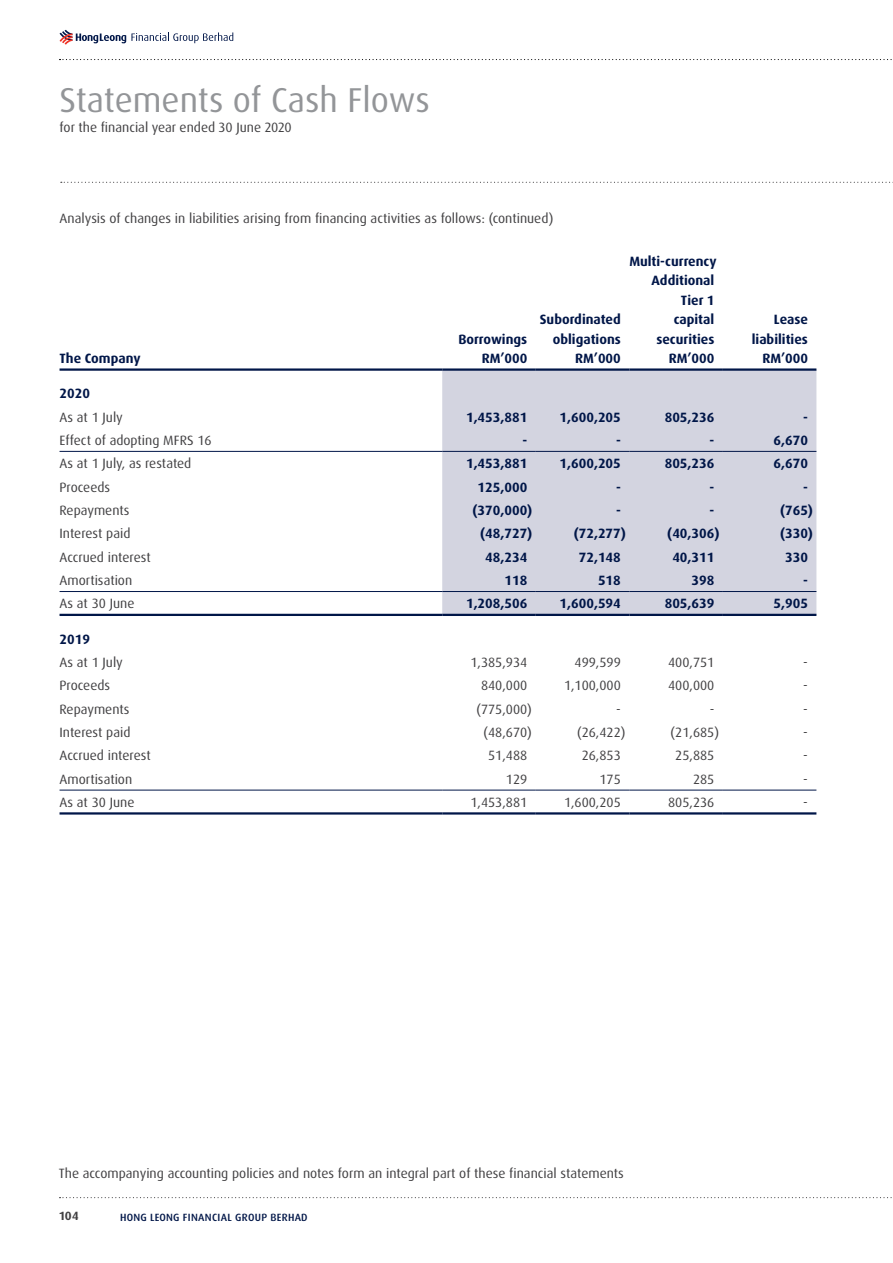
<style>
.page{position:relative;width:893px;height:1263px;background:#fff}
.page>*{position:absolute;margin:0;border:0;box-sizing:border-box;transform-origin:0 0}
.t1{font:34.5px "Dax OT";color:#939598}
.t2{font:13.5px "Dax OT";color:#414042}
.t3{font:700 13.5px/19.5px "Dax OT";color:#001648;text-align:right}
.t4{font:700 12px "Dax OT";color:#414042}
.t5{font:500 10.5px "Dax OT";letter-spacing:.02em;color:#001648}
</style>
<div class="page">
<svg style="left:60px;top:59px;width:832px;height:1px"></svg>
<svg style="left:60px;top:1197px;width:832px;height:1px"></svg>
<svg style="left:61px;top:182px;width:832px;height:1px"></svg>
<svg style="left:60px;top:30px;width:173px;height:15px"></svg>
<div style="left:442px;top:371px;width:374px;height:243px;background:#d3d4e0"></div>
<hr style="left:60px;top:368px;width:382px;height:3px;background:#001648">
<hr style="left:442px;top:368px;width:94px;height:3px;background:#001648">
<hr style="left:536px;top:368px;width:93px;height:3px;background:#001648">
<hr style="left:629px;top:368px;width:94px;height:3px;background:#001648">
<hr style="left:723px;top:368px;width:93px;height:3px;background:#001648">
<hr style="left:60px;top:451px;width:382px;height:1px;background:#001648">
<hr style="left:442px;top:451px;width:94px;height:1px;background:#001648">
<hr style="left:536px;top:451px;width:93px;height:1px;background:#001648">
<hr style="left:629px;top:451px;width:94px;height:1px;background:#001648">
<hr style="left:723px;top:451px;width:93px;height:1px;background:#001648">
<hr style="left:60px;top:591px;width:382px;height:1px;background:#001648">
<hr style="left:442px;top:591px;width:94px;height:1px;background:#001648">
<hr style="left:536px;top:591px;width:93px;height:1px;background:#001648">
<hr style="left:629px;top:591px;width:94px;height:1px;background:#001648">
<hr style="left:723px;top:591px;width:93px;height:1px;background:#001648">
<hr style="left:60px;top:614px;width:382px;height:2px;background:#001648">
<hr style="left:442px;top:614px;width:94px;height:2px;background:#001648">
<hr style="left:536px;top:614px;width:93px;height:2px;background:#001648">
<hr style="left:629px;top:614px;width:94px;height:2px;background:#001648">
<hr style="left:723px;top:614px;width:93px;height:2px;background:#001648">
<hr style="left:60px;top:790px;width:382px;height:1px;background:#001648">
<hr style="left:442px;top:790px;width:94px;height:1px;background:#001648">
<hr style="left:536px;top:790px;width:93px;height:1px;background:#001648">
<hr style="left:629px;top:790px;width:94px;height:1px;background:#001648">
<hr style="left:723px;top:790px;width:93px;height:1px;background:#001648">
<hr style="left:60px;top:812px;width:382px;height:2px;background:#001648">
<hr style="left:442px;top:812px;width:94px;height:2px;background:#001648">
<hr style="left:536px;top:812px;width:93px;height:2px;background:#001648">
<hr style="left:629px;top:812px;width:94px;height:2px;background:#001648">
<hr style="left:723px;top:812px;width:93px;height:2px;background:#001648">
<h1 class="t1" style="left:60px;top:78px;width:372px">Statements of Cash Flows</h1>
<p class="t2" style="left:60px;top:118px;width:234px">for the financial year ended 30 June 2020</p>
<p class="t2" style="left:60px;top:210px;width:495px">Analysis of changes in liabilities arising from financing activities as follows: (continued)</p>
<p class="t3" style="left:60px;top:349px;width:83px">The Company</p>
<p class="t3" style="left:458px;top:329px;width:70px">Borrowings<br>RM’000</p>
<p class="t3" style="left:540px;top:310px;width:83px">Subordinated obligations<br>RM’000</p>
<p class="t3" style="left:629px;top:251px;width:89px">Multi-currency<br>Additional<br>Tier 1<br>capital securities<br>RM’000</p>
<p class="t3" style="left:752px;top:310px;width:58px">Lease liabilities<br>RM’000</p>
<p class="t3" style="left:60px;top:384px;width:32px">2020</p>
<p class="t2" style="left:60px;top:408px;width:65px">As at 1 July</p>
<p class="t3" style="left:466px;top:407px;width:63px">1,453,881</p>
<p class="t3" style="left:560px;top:407px;width:63px">1,600,205</p>
<p class="t3" style="left:665px;top:407px;width:51px">805,236</p>
<p class="t3" style="left:803px;top:407px;width:6px">-</p>
<p class="t2" style="left:60px;top:432px;width:154px">Effect of adopting MFRS 16</p>
<p class="t3" style="left:522px;top:431px;width:6px">-</p>
<p class="t3" style="left:616px;top:431px;width:6px">-</p>
<p class="t3" style="left:710px;top:431px;width:6px">-</p>
<p class="t3" style="left:773px;top:431px;width:36px">6,670</p>
<p class="t2" style="left:60px;top:455px;width:133px">As at 1 July, as restated</p>
<p class="t3" style="left:466px;top:454px;width:63px">1,453,881</p>
<p class="t3" style="left:560px;top:454px;width:63px">1,600,205</p>
<p class="t3" style="left:665px;top:454px;width:51px">805,236</p>
<p class="t3" style="left:773px;top:454px;width:36px">6,670</p>
<p class="t2" style="left:60px;top:478px;width:52px">Proceeds</p>
<p class="t3" style="left:478px;top:477px;width:51px">125,000</p>
<p class="t3" style="left:616px;top:477px;width:6px">-</p>
<p class="t3" style="left:710px;top:477px;width:6px">-</p>
<p class="t3" style="left:803px;top:477px;width:6px">-</p>
<p class="t2" style="left:60px;top:502px;width:71px">Repayments</p>
<p class="t3" style="left:473px;top:501px;width:61px">(370,000)</p>
<p class="t3" style="left:616px;top:501px;width:6px">-</p>
<p class="t3" style="left:710px;top:501px;width:6px">-</p>
<p class="t3" style="left:780px;top:501px;width:35px">(765)</p>
<p class="t2" style="left:60px;top:525px;width:72px">Interest paid</p>
<p class="t3" style="left:480px;top:524px;width:54px">(48,727)</p>
<p class="t3" style="left:574px;top:524px;width:54px">(72,277)</p>
<p class="t3" style="left:667px;top:524px;width:54px">(40,306)</p>
<p class="t3" style="left:780px;top:524px;width:35px">(330)</p>
<p class="t2" style="left:60px;top:548px;width:93px">Accrued interest</p>
<p class="t3" style="left:485px;top:547px;width:44px">48,234</p>
<p class="t3" style="left:579px;top:547px;width:44px">72,148</p>
<p class="t3" style="left:672px;top:547px;width:44px">40,311</p>
<p class="t3" style="left:785px;top:547px;width:24px">330</p>
<p class="t2" style="left:60px;top:572px;width:74px">Amortisation</p>
<p class="t3" style="left:504px;top:571px;width:24px">118</p>
<p class="t3" style="left:598px;top:571px;width:24px">518</p>
<p class="t3" style="left:691px;top:571px;width:24px">398</p>
<p class="t3" style="left:803px;top:571px;width:6px">-</p>
<p class="t2" style="left:60px;top:595px;width:76px">As at 30 June</p>
<p class="t3" style="left:466px;top:594px;width:63px">1,208,506</p>
<p class="t3" style="left:560px;top:594px;width:63px">1,600,594</p>
<p class="t3" style="left:665px;top:594px;width:51px">805,639</p>
<p class="t3" style="left:773px;top:594px;width:36px">5,905</p>
<p class="t3" style="left:60px;top:629px;width:32px">2019</p>
<p class="t2" style="left:60px;top:654px;width:65px">As at 1 July</p>
<p class="t2" style="left:470px;top:654px;width:58px">1,385,934</p>
<p class="t2" style="left:575px;top:654px;width:48px">499,599</p>
<p class="t2" style="left:668px;top:654px;width:48px">400,751</p>
<p class="t2" style="left:803px;top:654px;width:6px">-</p>
<p class="t2" style="left:60px;top:677px;width:52px">Proceeds</p>
<p class="t2" style="left:481px;top:677px;width:48px">840,000</p>
<p class="t2" style="left:564px;top:677px;width:58px">1,100,000</p>
<p class="t2" style="left:668px;top:677px;width:48px">400,000</p>
<p class="t2" style="left:803px;top:677px;width:6px">-</p>
<p class="t2" style="left:60px;top:700px;width:71px">Repayments</p>
<p class="t2" style="left:476px;top:700px;width:57px">(775,000)</p>
<p class="t2" style="left:616px;top:700px;width:6px">-</p>
<p class="t2" style="left:710px;top:700px;width:6px">-</p>
<p class="t2" style="left:803px;top:700px;width:6px">-</p>
<p class="t2" style="left:60px;top:724px;width:72px">Interest paid</p>
<p class="t2" style="left:484px;top:724px;width:50px">(48,670)</p>
<p class="t2" style="left:577px;top:724px;width:50px">(26,422)</p>
<p class="t2" style="left:671px;top:724px;width:50px">(21,685)</p>
<p class="t2" style="left:803px;top:724px;width:6px">-</p>
<p class="t2" style="left:60px;top:747px;width:93px">Accrued interest</p>
<p class="t2" style="left:488px;top:747px;width:41px">51,488</p>
<p class="t2" style="left:582px;top:747px;width:41px">26,853</p>
<p class="t2" style="left:675px;top:747px;width:41px">25,885</p>
<p class="t2" style="left:803px;top:747px;width:6px">-</p>
<p class="t2" style="left:60px;top:770px;width:74px">Amortisation</p>
<p class="t2" style="left:506px;top:770px;width:23px">129</p>
<p class="t2" style="left:599px;top:770px;width:23px">175</p>
<p class="t2" style="left:693px;top:770px;width:23px">285</p>
<p class="t2" style="left:803px;top:770px;width:6px">-</p>
<p class="t2" style="left:60px;top:794px;width:76px">As at 30 June</p>
<p class="t2" style="left:470px;top:794px;width:58px">1,453,881</p>
<p class="t2" style="left:564px;top:794px;width:58px">1,600,205</p>
<p class="t2" style="left:668px;top:794px;width:48px">805,236</p>
<p class="t2" style="left:803px;top:794px;width:6px">-</p>
<p class="t2" style="left:59px;top:1165px;width:567px">The accompanying accounting policies and notes form an integral part of these financial statements</p>
<p class="t4" style="left:60px;top:1208px;width:21px">104</p>
<p class="t5" style="left:120px;top:1210px;width:189px">HONG LEONG FINANCIAL GROUP BERHAD</p>
</div>
